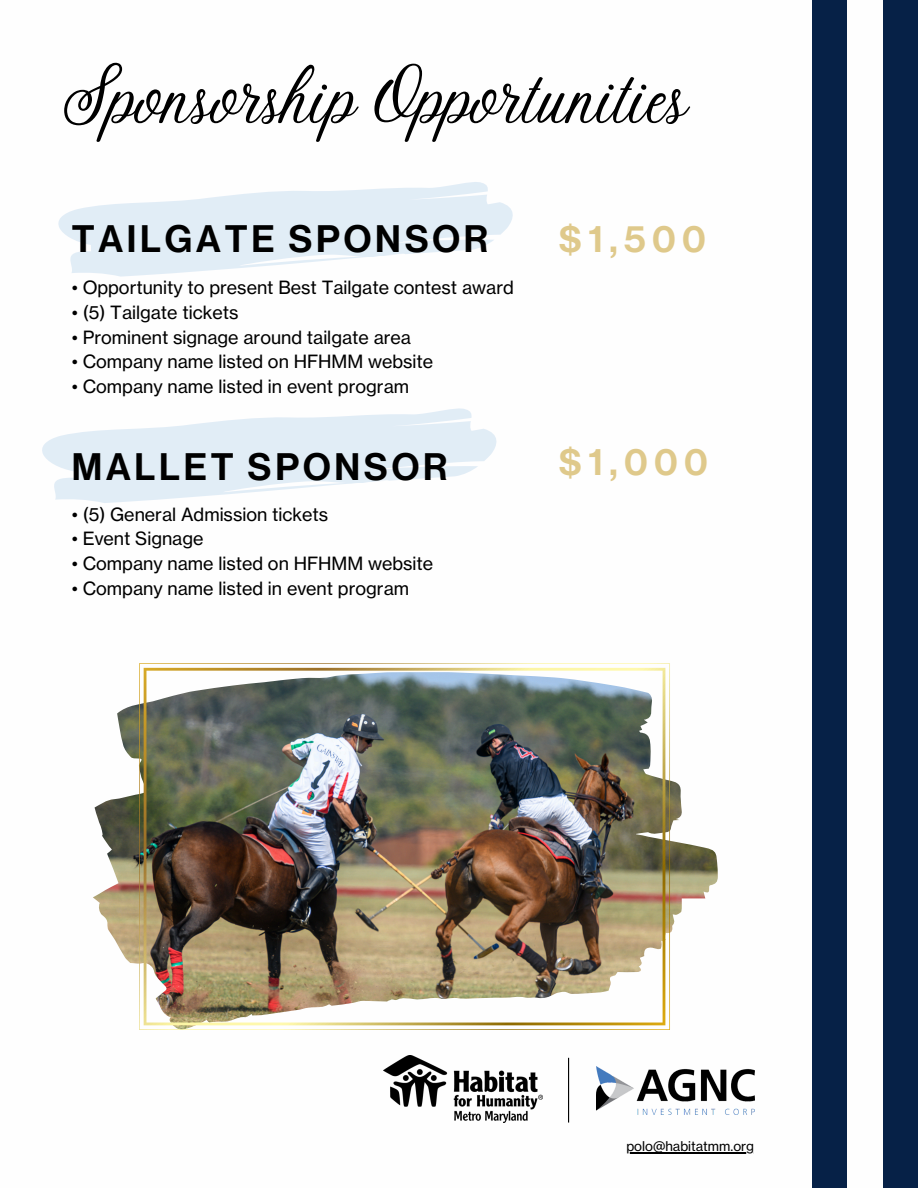
<style>
.page{position:relative;width:918px;height:1188px;background:#fff}
.page>*{position:absolute;margin:0;border:0;box-sizing:border-box;transform-origin:0 0}
.t1{font:81px "Stoic";color:#000}
.t2{font:37.5px "N Haas Grotesk DS Pro 65 Md";letter-spacing:.1em;color:#000}
.t3{font:37.5px "N Haas Grotesk DS Pro 65 Md";letter-spacing:.17em;color:#dfc98b}
.t4{font:18px "N Haas Grotesk TX Pro 55 Rg";color:#000}
.t5{font:13.2px "N Haas Grotesk TX Pro 55 Rg";color:#000}
</style>
<div class="page">
<div style="left:812px;top:0;width:35px;height:1188px;background:#062147"></div>
<div style="left:883px;top:0;width:35px;height:1188px;background:#062147"></div>
<img style="left:93px;top:704px;width:624px;height:260px">
<svg style="left:42px;top:408px;width:455px;height:95px"></svg>
<svg style="left:58px;top:182px;width:455px;height:95px;fill:#e1edf6"></svg>
<img style="left:139px;top:663px;width:531px;height:367px">
<hr style="left:626px;top:1152px;width:128px;height:2px;background:#000">
<img style="left:384px;top:1056px;width:158px;height:66px">
<img style="left:597px;top:1066px;width:157px;height:49px">
<hr style="left:568px;top:1058px;width:1px;height:65px;background:#000">
<h3 class="t1" style="left:62px;top:58px;width:625px">Sponsorship Opportunities</h3>
<h3 class="t2" style="left:72px;top:217px;width:418px">TAILGATE SPONSOR</h3>
<p class="t4" style="left:72px;top:276px;width:444px">• Opportunity to present Best Tailgate contest award</p>
<p class="t4" style="left:72px;top:301px;width:168px">• (5) Tailgate tickets</p>
<p class="t4" style="left:72px;top:326px;width:341px">• Prominent signage around tailgate area</p>
<p class="t4" style="left:72px;top:351px;width:363px">• Company name listed on HFHMM website</p>
<p class="t4" style="left:72px;top:375px;width:339px">• Company name listed in event program</p>
<p class="t2" style="left:72px;top:445px;width:377px">MALLET SPONSOR</p>
<h2 class="t4" style="left:72px;top:503px;width:258px">• (5) General Admission tickets</h2>
<h2 class="t4" style="left:72px;top:528px;width:133px">• Event Signage</h2>
<h2 class="t4" style="left:72px;top:552px;width:363px">• Company name listed on HFHMM website</h2>
<h2 class="t4" style="left:72px;top:577px;width:339px">• Company name listed in event program</h2>
<h2 class="t3" style="left:559px;top:217px;width:149px">$1,500</h2>
<h2 class="t3" style="left:559px;top:440px;width:151px">$1,000</h2>
<h2 class="t5" style="left:626px;top:1138px;width:129px">polo@habitatmm.org</h2>
</div>
